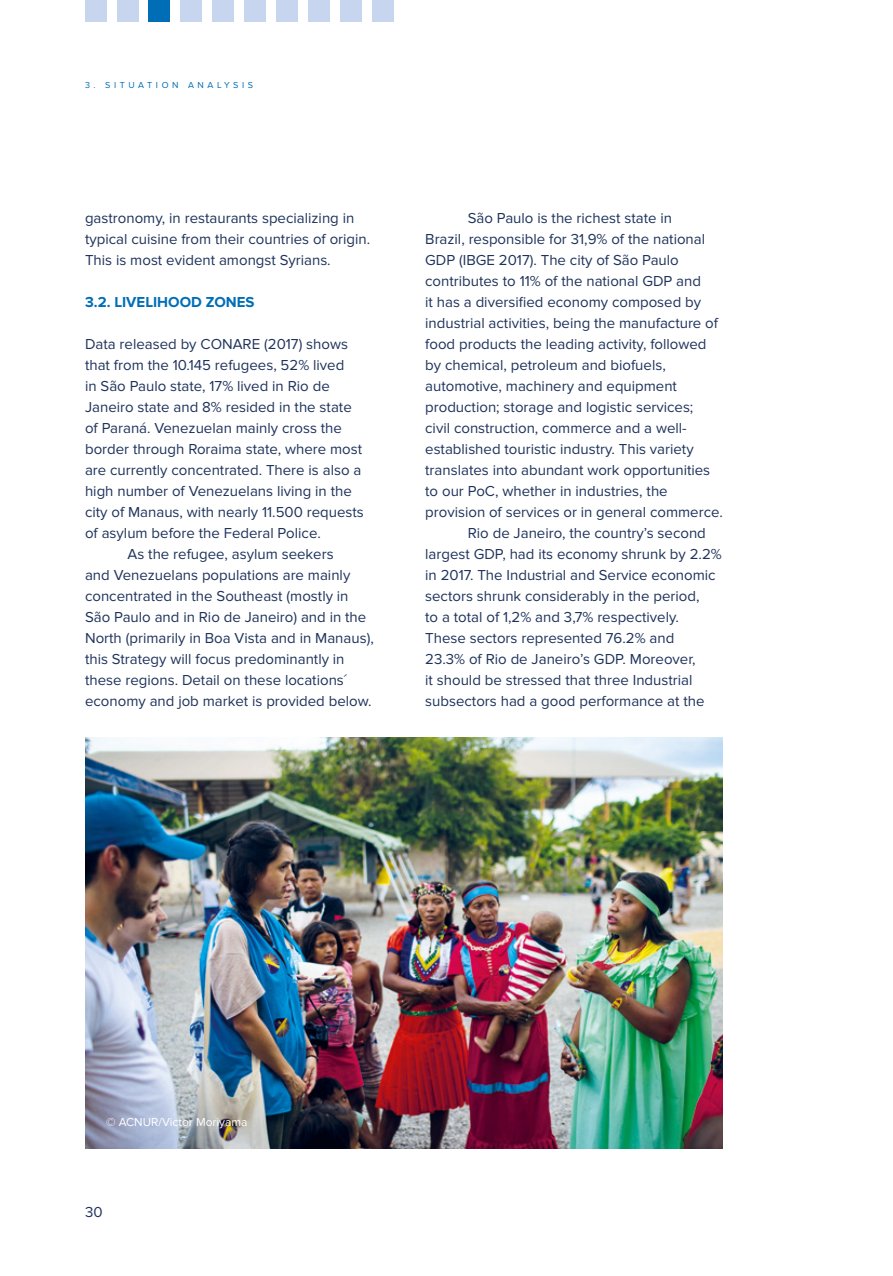
<style>
.page{position:relative;width:893px;height:1276px;background:#fff}
.page>*{position:absolute;margin:0;border:0;box-sizing:border-box;transform-origin:0 0}
.t1{font:15px/21px "Proxima Nova";color:#1f335b}
.t2{font:700 15px "Proxima Nova";color:#006eb7}
.t3{font:12px "Proxima Nova";color:#fff}
.t4{font:9px "Proxima Nova";letter-spacing:.4em;color:#006eb7}
</style>
<div class="page">
<div style="left:85px;top:0;width:21px;height:21px;background:#c8d5ee"></div>
<div style="left:149px;top:0;width:21px;height:21px;background:#006eb7"></div>
<div style="left:117px;top:0;width:21px;height:21px;background:#c8d5ee"></div>
<div style="left:181px;top:0;width:21px;height:21px;background:#c8d5ee"></div>
<div style="left:213px;top:0;width:21px;height:21px;background:#c8d5ee"></div>
<div style="left:244px;top:0;width:22px;height:21px;background:#c8d5ee"></div>
<div style="left:276px;top:0;width:22px;height:21px;background:#c8d5ee"></div>
<div style="left:308px;top:0;width:22px;height:21px;background:#c8d5ee"></div>
<div style="left:340px;top:0;width:21px;height:21px;background:#c8d5ee"></div>
<div style="left:372px;top:0;width:21px;height:21px;background:#c8d5ee"></div>
<img style="left:85px;top:738px;width:638px;height:410px">
<p class="t4" style="left:85px;top:80px;width:170px">3. SITUATION ANALYSIS</p>
<p class="t1" style="left:85px;top:208px;width:287px">gastronomy, in restaurants specializing in typical cuisine from their countries of origin.<br>This is most evident amongst Syrians.</p>
<p class="t2" style="left:85px;top:293px;width:171px">3.2. LIVELIHOOD ZONES</p>
<p class="t1" style="left:85px;top:334px;width:265px">Data released by CONARE (2017) shows</p>
<p class="t1" style="left:85px;top:355px;width:261px">that from the 10.145 refugees, 52% lived</p>
<p class="t1" style="left:85px;top:376px;width:246px">in São Paulo state, 17% lived in Rio de</p>
<p class="t1" style="left:85px;top:397px;width:268px">Janeiro state and 8% resided in the state</p>
<p class="t1" style="left:85px;top:418px;width:258px">of Paraná. Venezuelan mainly cross the</p>
<p class="t1" style="left:85px;top:439px;width:279px">border through Roraima state, where most</p>
<p class="t1" style="left:85px;top:460px;width:278px">are currently concentrated. There is also a</p>
<p class="t1" style="left:85px;top:481px;width:268px">high number of Venezuelans living in the</p>
<p class="t1" style="left:85px;top:502px;width:280px">city of Manaus, with nearly 11.500 requests</p>
<p class="t1" style="left:85px;top:523px;width:237px">of asylum before the Federal Police.</p>
<p class="t1" style="left:128px;top:544px;width:208px">As the refugee, asylum seekers</p>
<p class="t1" style="left:85px;top:565px;width:267px">and Venezuelans populations are mainly</p>
<p class="t1" style="left:85px;top:586px;width:265px">concentrated in the Southeast (mostly in</p>
<p class="t1" style="left:85px;top:607px;width:283px">São Paulo and in Rio de Janeiro) and in the</p>
<p class="t1" style="left:85px;top:628px;width:290px">North (primarily in Boa Vista and in Manaus),</p>
<p class="t1" style="left:85px;top:649px;width:261px">this Strategy will focus predominantly in</p>
<p class="t1" style="left:85px;top:670px;width:264px">these regions. Detail on these locations´</p>
<p class="t1" style="left:85px;top:691px;width:288px">economy and job market is provided below.</p>
<p class="t1" style="left:468px;top:208px;width:206px">São Paulo is the richest state in</p>
<p class="t1" style="left:425px;top:229px;width:281px">Brazil, responsible for 31,9% of the national</p>
<p class="t1" style="left:425px;top:250px;width:255px">GDP (IBGE 2017). The city of São Paulo</p>
<p class="t1" style="left:425px;top:271px;width:277px">contributes to 11% of the national GDP and</p>
<p class="t1" style="left:425px;top:292px;width:277px">it has a diversified economy composed by</p>
<p class="t1" style="left:425px;top:313px;width:294px">industrial activities, being the manufacture of</p>
<p class="t1" style="left:425px;top:334px;width:283px">food products the leading activity, followed</p>
<p class="t1" style="left:425px;top:355px;width:242px">by chemical, petroleum and biofuels,</p>
<p class="t1" style="left:425px;top:376px;width:253px">automotive, machinery and equipment</p>
<p class="t1" style="left:425px;top:397px;width:270px">production; storage and logistic services;</p>
<p class="t1" style="left:425px;top:418px;width:263px">civil construction, commerce and a well-</p>
<p class="t1" style="left:425px;top:439px;width:270px">established touristic industry. This variety</p>
<p class="t1" style="left:425px;top:460px;width:287px">translates into abundant work opportunities</p>
<p class="t1" style="left:425px;top:481px;width:244px">to our PoC, whether in industries, the</p>
<p class="t1" style="left:425px;top:502px;width:299px">provision of services or in general commerce.</p>
<p class="t1" style="left:468px;top:523px;width:240px">Rio de Janeiro, the country’s second</p>
<p class="t1" style="left:425px;top:544px;width:298px">largest GDP, had its economy shrunk by 2.2%</p>
<p class="t1" style="left:425px;top:565px;width:292px">in 2017. The Industrial and Service economic</p>
<p class="t1" style="left:425px;top:586px;width:276px">sectors shrunk considerably in the period,</p>
<p class="t1" style="left:425px;top:607px;width:255px">to a total of 1,2% and 3,7% respectively.</p>
<p class="t1" style="left:425px;top:628px;width:251px">These sectors represented 76.2% and</p>
<p class="t1" style="left:425px;top:649px;width:272px">23.3% of Rio de Janeiro’s GDP. Moreover,</p>
<p class="t1" style="left:425px;top:670px;width:269px">it should be stressed that three Industrial</p>
<p class="t1" style="left:425px;top:691px;width:281px">subsectors had a good performance at the</p>
<p class="t3" style="left:106px;top:1115px;width:143px">© ACNUR/Victor Moriyama</p>
<p class="t1" style="left:85px;top:1202px;width:19px">30</p>
</div>
